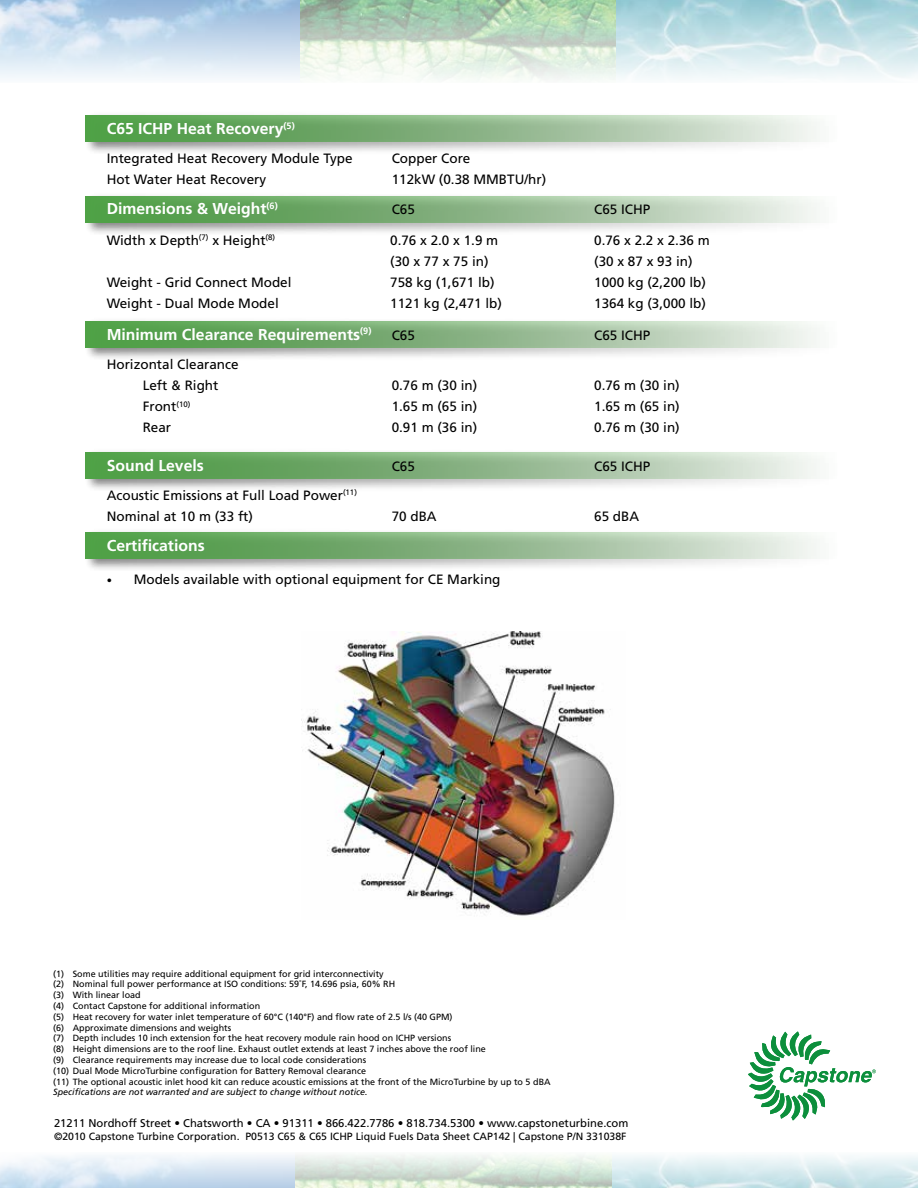
<style>
.page{position:relative;width:918px;height:1188px;background:#fff}
.page>*{position:absolute;margin:0;border:0;box-sizing:border-box;transform-origin:0 0}
.t1{font:700 15.75px "Frutiger LT Std";color:#fff}
.t2{font:13.5px/21px "Frutiger LT Std";color:#000}
.t3{font:11.25px "Frutiger LT Std";color:#000}
.t4{font:10.5px "Frutiger LT Std";color:#000}
.t5{font:9px/10.8px "Frutiger LT Std";color:#000}
.t6{font:italic 9px "Frutiger LT Std";color:#000}
.s1{font-size:10.5px}
</style>
<div class="page">
<svg style="left:0;top:1155px;width:918px;height:33px;background:#dae8e9"></svg>
<svg style="left:0;top:0;width:918px;height:80px;background:#cadfe0"></svg>
<svg style="left:748px;top:1031px;width:128px;height:89px"></svg>
<div style="left:84px;top:193px;width:761px;height:43px;background:#000;opacity:.5"></div>
<svg style="left:85px;top:196px;width:752px;height:27px;background:#94be8f"></svg>
<div style="left:84px;top:317px;width:761px;height:43px;background:#000;opacity:.5"></div>
<svg style="left:85px;top:321px;width:752px;height:27px;background:#94be8f"></svg>
<div style="left:84px;top:448px;width:761px;height:44px;background:#000;opacity:.5"></div>
<svg style="left:85px;top:452px;width:752px;height:27px;background:#94be8f"></svg>
<div style="left:84px;top:529px;width:761px;height:43px;background:#000;opacity:.5"></div>
<svg style="left:85px;top:532px;width:752px;height:27px;background:#94be8f"></svg>
<div style="left:84px;top:111px;width:761px;height:43px;background:#000;opacity:.5"></div>
<svg style="left:85px;top:115px;width:752px;height:27px;background:#94be8f"></svg>
<img style="left:301px;top:632px;width:314px;height:284px">
<h1 class="t1" style="left:107px;top:119px;width:190px">C65 ICHP Heat Recovery<sup>(5)</sup></h1>
<h2 class="t2" style="left:107px;top:148px;width:247px">Integrated Heat Recovery Module Type</h2>
<h2 class="t2" style="left:392px;top:148px;width:80px">Copper Core</h2>
<h2 class="t2" style="left:107px;top:169px;width:161px">Hot Water Heat Recovery</h2>
<h2 class="t2" style="left:392px;top:169px;width:156px">112kW (0.38 MMBTU/hr)</h2>
<h1 class="t1" style="left:107px;top:199px;width:173px">Dimensions &amp; Weight<sup>(6)</sup></h1>
<h2 class="t2" style="left:392px;top:199px;width:25px">C65</h2>
<h2 class="t2" style="left:594px;top:199px;width:58px">C65 ICHP</h2>
<h2 class="t2" style="left:107px;top:230px;width:170px">Width x Depth<sup>(7)</sup> x Height<sup>(8)</sup></h2>
<h2 class="t2" style="left:390px;top:230px;width:110px">0.76 x 2.0 x 1.9 m</h2>
<h2 class="t2" style="left:594px;top:230px;width:117px">0.76 x 2.2 x 2.36 m</h2>
<h2 class="t2" style="left:390px;top:251px;width:100px">(30 x 77 x 75 in)</h2>
<h2 class="t2" style="left:594px;top:251px;width:100px">(30 x 87 x 93 in)</h2>
<h2 class="t2" style="left:107px;top:272px;width:186px">Weight - Grid Connect Model</h2>
<h2 class="t2" style="left:390px;top:272px;width:106px">758 kg (1,671 lb)</h2>
<h2 class="t2" style="left:594px;top:272px;width:113px">1000 kg (2,200 lb)</h2>
<h2 class="t2" style="left:107px;top:293px;width:174px">Weight - Dual Mode Model</h2>
<h2 class="t2" style="left:390px;top:293px;width:113px">1121 kg (2,471 lb)</h2>
<h2 class="t2" style="left:594px;top:293px;width:113px">1364 kg (3,000 lb)</h2>
<h1 class="t1" style="left:107px;top:325px;width:266px">Minimum Clearance Requirements<sup>(9)</sup></h1>
<h2 class="t2" style="left:392px;top:325px;width:25px">C65</h2>
<h2 class="t2" style="left:594px;top:325px;width:58px">C65 ICHP</h2>
<h2 class="t2" style="left:143px;top:354px;width:98px;text-indent:-36px">Horizontal Clearance<br>Left &amp; Right</h2>
<h2 class="t2" style="left:392px;top:375px;width:87px">0.76 m (30 in)</h2>
<h2 class="t2" style="left:594px;top:375px;width:87px">0.76 m (30 in)</h2>
<h2 class="t2" style="left:143px;top:396px;width:49px">Front<sup>(10)</sup></h2>
<h2 class="t2" style="left:392px;top:396px;width:87px">1.65 m (65 in)</h2>
<h2 class="t2" style="left:594px;top:396px;width:87px">1.65 m (65 in)</h2>
<h2 class="t2" style="left:143px;top:417px;width:30px">Rear</h2>
<h2 class="t2" style="left:392px;top:417px;width:87px">0.91 m (36 in)</h2>
<h2 class="t2" style="left:594px;top:417px;width:87px">0.76 m (30 in)</h2>
<h1 class="t1" style="left:107px;top:456px;width:99px">Sound Levels</h1>
<h2 class="t2" style="left:392px;top:456px;width:25px">C65</h2>
<h2 class="t2" style="left:594px;top:456px;width:58px">C65 ICHP</h2>
<h2 class="t2" style="left:107px;top:485px;width:252px">Acoustic Emissions at Full Load Power<sup>(11)<br></sup>Nominal at 10 m (33 ft)</h2>
<h1 class="t1" style="left:107px;top:537px;width:100px">Certifications</h1>
<h2 class="t2" style="left:392px;top:506px;width:47px">70 dBA</h2>
<h2 class="t2" style="left:594px;top:506px;width:47px">65 dBA</h2>
<h2 class="t2" style="left:107px;top:569px;width:395px"><span class="s1">•</span> Models available with optional equipment for CE Marking</h2>
<p class="t5" style="left:53px;top:968px;width:499px">(1) Some utilities may require additional equipment for grid interconnectivity<br>(2) Nominal full power performance at ISO conditions: 59˚F, 14.696 psia, 60% RH<br>(3) With linear load<br>(4) Contact Capstone for additional information<br>(5) Heat recovery for water inlet temperature of 60°C (140°F) and flow rate of 2.5 l/s (40 GPM)<br>(6) Approximate dimensions and weights<br>(7) Depth includes 10 inch extension for the heat recovery module rain hood on ICHP versions<br>(8) Height dimensions are to the roof line. Exhaust outlet extends at least 7 inches above the roof line<br>(9) Clearance requirements may increase due to local code considerations<br>(10) Dual Mode MicroTurbine configuration for Battery Removal clearance<br>(11) The optional acoustic inlet hood kit can reduce acoustic emissions at the front of the MicroTurbine by up to 5 dBA</p>
<p class="t6" style="left:53px;top:1087px;width:316px">Specifications are not warranted and are subject to change without notice.</p>
<p class="t3" style="left:54px;top:1117px;width:576px">21211 Nordhoff Street • Chatsworth • CA • 91311 • 866.422.7786 • 818.734.5300 • www.capstoneturbine.com</p>
<p class="t4" style="left:54px;top:1130px;width:574px">©2010 Capstone Turbine Corporation. P0513 C65 &amp; C65 ICHP Liquid Fuels Data Sheet CAP142 | Capstone P/N 331038F</p>
</div>
